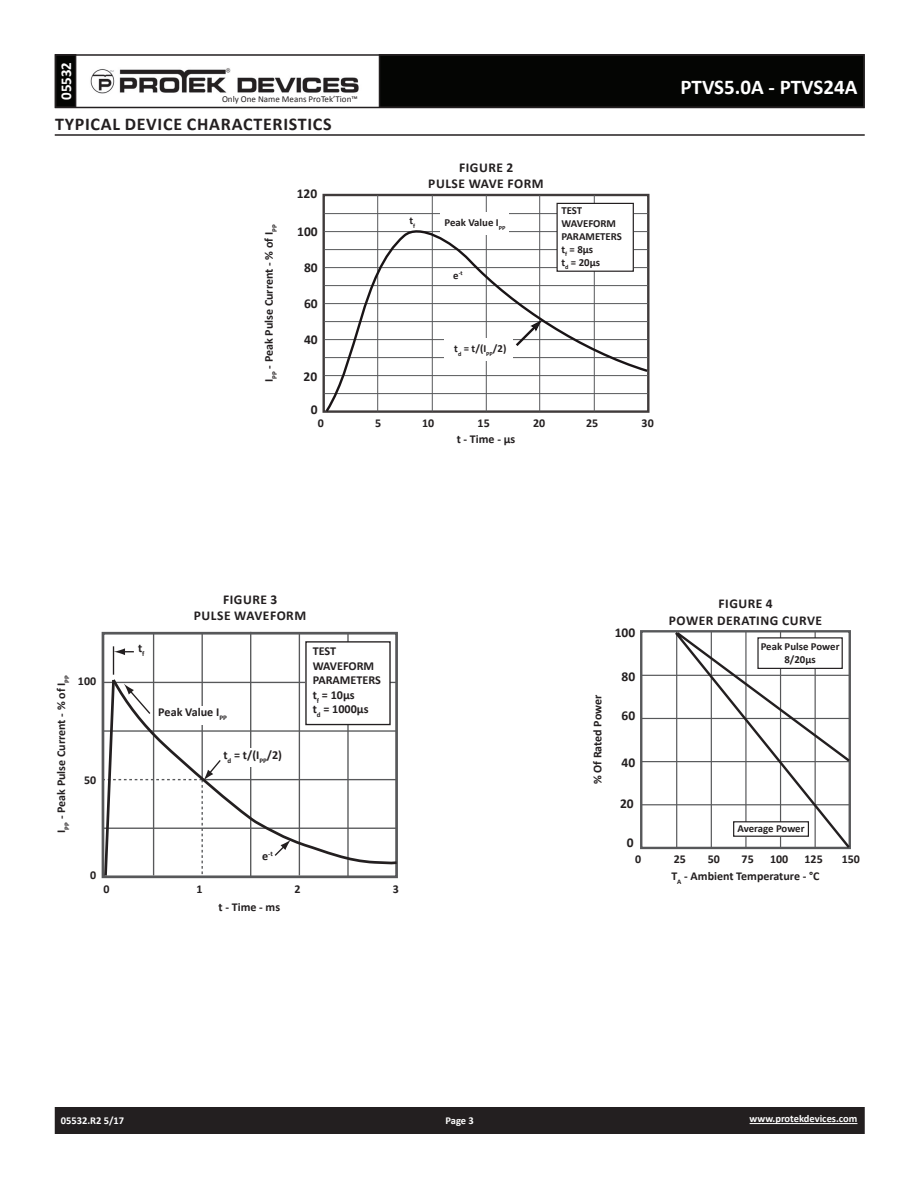
<style>
.page{position:relative;width:918px;height:1188px;background:#fff}
.page>*{position:absolute;margin:0;border:0;box-sizing:border-box;transform-origin:0 0}
.t1{font:700 21px "Calibri";color:#fff}
.t2{font:700 18px "Calibri";letter-spacing:.04em;color:#231f20}
.t3{font:700 15px "Calibri";color:#fff}
.t4{font:700 13.5px/16.2px "Calibri";letter-spacing:.04em;color:#231f20;text-align:center}
.t5{font:700 12.15px/14.5px "Calibri";color:#231f20}
.t6{font:700 12px "Calibri";color:#231f20}
.t7{font:700 10.8px/12.9px "Calibri";color:#231f20;text-align:center}
.t8{font:700 10.5px "Calibri";color:#fff}
.t9{font:9px "Calibri";color:#231f20}
.t10{font:700 7.05px "Calibri";color:#231f20}
.t11{font:700 6.3px "Calibri";color:#231f20}
.s1{font-size:10.8px}
.s2{font-size:12.15px}
</style>
<div class="page">
<div style="left:56px;top:1108px;width:808px;height:25px;background:#231f20"></div>
<div style="left:55px;top:1107px;width:810px;height:27px;border:2px solid #231f20"></div>
<div style="left:56px;top:55px;width:20px;height:52px;background:#040503"></div>
<div style="left:55px;top:54px;width:21px;height:54px;border:2px solid #231f20"></div>
<div style="left:380px;top:55px;width:484px;height:52px;background:#040503"></div>
<div style="left:55px;top:54px;width:810px;height:54px;border:2px solid #231f20"></div>
<img style="left:90px;top:68px;width:269px;height:26px">
<hr style="left:750px;top:1123px;width:107px;height:1px;background:#fff">
<hr style="left:55px;top:134px;width:810px;height:2px;background:#231f20">
<div style="left:640px;top:630px;width:211px;height:219px;border:2px solid #57585a"></div>
<hr style="left:641px;top:675px;width:209px;height:1px;background:#57585a">
<hr style="left:641px;top:718px;width:209px;height:1px;background:#57585a">
<hr style="left:641px;top:761px;width:209px;height:1px;background:#57585a">
<hr style="left:641px;top:804px;width:209px;height:1px;background:#57585a">
<svg style="left:673px;top:631px;width:178px;height:219px"></svg>
<div style="left:758px;top:638px;width:84px;height:30px;background:#fff"></div>
<div style="left:757px;top:637px;width:86px;height:32px;border:1px solid #231f20"></div>
<div style="left:734px;top:822px;width:74px;height:14px;background:#fff"></div>
<div style="left:733px;top:821px;width:76px;height:16px;border:1px solid #231f20"></div>
<hr style="left:377px;top:195px;width:1px;height:217px;background:#57585a">
<hr style="left:432px;top:195px;width:1px;height:217px;background:#57585a">
<hr style="left:486px;top:195px;width:1px;height:217px;background:#57585a">
<hr style="left:539px;top:195px;width:1px;height:217px;background:#57585a">
<hr style="left:594px;top:195px;width:1px;height:217px;background:#57585a">
<hr style="left:324px;top:213px;width:324px;height:1px;background:#57585a">
<svg style="left:323px;top:219px;width:327px;height:194px"></svg>
<svg style="left:514px;top:319px;width:29px;height:29px"></svg>
<div style="left:557px;top:203px;width:76px;height:68px;background:#fff"></div>
<div style="left:557px;top:203px;width:77px;height:69px;border:1px solid #231f20"></div>
<div style="left:440px;top:212px;width:69px;height:23px;background:#fff"></div>
<div style="left:444px;top:338px;width:69px;height:23px;background:#fff"></div>
<div style="left:102px;top:632px;width:296px;height:246px;border:3px solid #57585a"></div>
<hr style="left:153px;top:634px;width:1px;height:241px;background:#57585a">
<hr style="left:202px;top:634px;width:1px;height:146px;background:#57585a">
<hr style="left:250px;top:632px;width:1px;height:244px;background:#57585a">
<hr style="left:299px;top:634px;width:1px;height:241px;background:#57585a">
<hr style="left:347px;top:634px;width:2px;height:243px;background:#57585a">
<svg style="left:222px;top:676px;width:176px;height:190px"></svg>
<div style="left:156px;top:706px;width:76px;height:19px;background:#fff"></div>
<div style="left:306px;top:642px;width:84px;height:83px;background:#fff"></div>
<div style="left:305px;top:641px;width:86px;height:84px;border:1px solid #231f20"></div>
<svg style="left:103px;top:646px;width:119px;height:232px"></svg>
<div style="left:222px;top:748px;width:65px;height:19px;background:#fff"></div>
<svg style="left:273px;top:840px;width:18px;height:17px"></svg>
<p class="t3" style="left:56px;top:100px;width:40px;rotate:-90deg">05532</p>
<p class="t9" style="left:222px;top:93px;width:137px">Only One Name Means ProTek’Tion™</p>
<h2 class="t2" style="left:55px;top:112px;width:278px">TYPICAL DEVICE CHARACTERISTICS</h2>
<p class="t6" style="left:261px;top:382px;width:159px;rotate:-90deg">I<sub>PP</sub> - Peak Pulse Current - % of I<sub>PP</sub></p>
<p class="t4" style="left:297px;top:186px;width:22px">120</p>
<p class="t4" style="left:297px;top:223px;width:22px">100</p>
<p class="t4" style="left:304px;top:260px;width:15px">80</p>
<p class="t4" style="left:304px;top:296px;width:15px">60</p>
<p class="t4" style="left:304px;top:331px;width:15px">40</p>
<p class="t4" style="left:304px;top:369px;width:15px">20</p>
<p class="t4" style="left:311px;top:402px;width:8px">0</p>
<p class="t7" style="left:410px;top:214px;width:7px">t<sub>f</sub></p>
<p class="t4" style="left:428px;top:160px;width:117px">FIGURE 2<br>PULSE WAVE FORM</p>
<p class="t7" style="left:444px;top:216px;width:62px">Peak Value I<sub>PP</sub></p>
<p class="t11" style="left:453px;top:269px;width:11px"><span class="s1">e</span>-t</p>
<p class="t7" style="left:561px;top:203px;width:62px;text-align:left">TEST<br>WAVEFORM<br>PARAMETERS t<sub>f</sub> = 8µs<br>t<sub>d</sub> = 20µs</p>
<p class="t7" style="left:454px;top:341px;width:54px">t<sub>d</sub> = t/(I<sub>PP</sub>/2)</p>
<p class="t6" style="left:318px;top:415px;width:8px">0</p>
<p class="t6" style="left:375px;top:415px;width:8px">5</p>
<p class="t6" style="left:422px;top:415px;width:14px">10</p>
<p class="t6" style="left:478px;top:415px;width:14px">15</p>
<p class="t6" style="left:533px;top:415px;width:14px">20</p>
<p class="t6" style="left:586px;top:415px;width:14px">25</p>
<p class="t6" style="left:642px;top:415px;width:14px">30</p>
<p class="t6" style="left:457px;top:432px;width:60px">t - Time - µs</p>
<h1 class="t1" style="left:681px;top:74px;width:178px">PTVS5.0A - PTVS24A</h1>
<p class="t6" style="left:54px;top:833px;width:159px;rotate:-90deg">I<sub>PP</sub> - Peak Pulse Current - % of I<sub>PP</sub></p>
<p class="t6" style="left:78px;top:674px;width:20px">100</p>
<p class="t6" style="left:84px;top:772px;width:14px">50</p>
<p class="t5" style="left:138px;top:640px;width:8px">t<sub>f</sub></p>
<p class="t4" style="left:194px;top:591px;width:114px">FIGURE 3<br>PULSE WAVEFORM</p>
<p class="t5" style="left:158px;top:704px;width:70px">Peak Value I<sub>PP</sub></p>
<p class="t5" style="left:223px;top:747px;width:60px">t<sub>d</sub> = t/(I<sub>PP</sub>/2)</p>
<p class="t5" style="left:313px;top:643px;width:70px">TEST<br>WAVEFORM<br>PARAMETERS t<sub>f</sub> = 10µs<br>t<sub>d</sub> = 1000µs</p>
<p class="t6" style="left:590px;top:784px;width:91px;rotate:-90deg">% Of Rated Power</p>
<p class="t4" style="left:615px;top:624px;width:22px">100</p>
<p class="t4" style="left:622px;top:668px;width:15px">80</p>
<p class="t4" style="left:622px;top:708px;width:15px">60</p>
<p class="t4" style="left:622px;top:754px;width:15px">40</p>
<p class="t4" style="left:620px;top:795px;width:15px">20</p>
<p class="t4" style="left:627px;top:835px;width:8px">0</p>
<p class="t4" style="left:669px;top:596px;width:155px">FIGURE 4<br>POWER DERATING CURVE</p>
<p class="t7" style="left:761px;top:639px;width:80px">Peak Pulse Power<br>8/20µs</p>
<p class="t7" style="left:738px;top:822px;width:69px">Average Power</p>
<p class="t6" style="left:90px;top:867px;width:8px">0</p>
<p class="t10" style="left:262px;top:849px;width:12px"><span class="s2">e</span>-t</p>
<p class="t6" style="left:103px;top:881px;width:8px">0</p>
<p class="t6" style="left:196px;top:881px;width:8px">1</p>
<p class="t6" style="left:295px;top:881px;width:8px">2</p>
<p class="t6" style="left:393px;top:881px;width:8px">3</p>
<p class="t6" style="left:219px;top:899px;width:63px">t - Time - ms</p>
<p class="t6" style="left:635px;top:851px;width:8px">0</p>
<p class="t6" style="left:674px;top:851px;width:14px">25</p>
<p class="t6" style="left:708px;top:851px;width:14px">50</p>
<p class="t6" style="left:742px;top:851px;width:14px">75</p>
<p class="t6" style="left:770px;top:851px;width:20px">100</p>
<p class="t6" style="left:805px;top:851px;width:20px">125</p>
<p class="t6" style="left:842px;top:851px;width:20px">150</p>
<p class="t6" style="left:671px;top:868px;width:150px">T<sub>A</sub> - Ambient Temperature - °C</p>
<p class="t8" style="left:61px;top:1114px;width:65px">05532.R2 5/17</p>
<p class="t8" style="left:446px;top:1114px;width:30px">Page 3</p>
<p class="t8" style="left:750px;top:1112px;width:109px">www.protekdevices.com</p>
</div>
